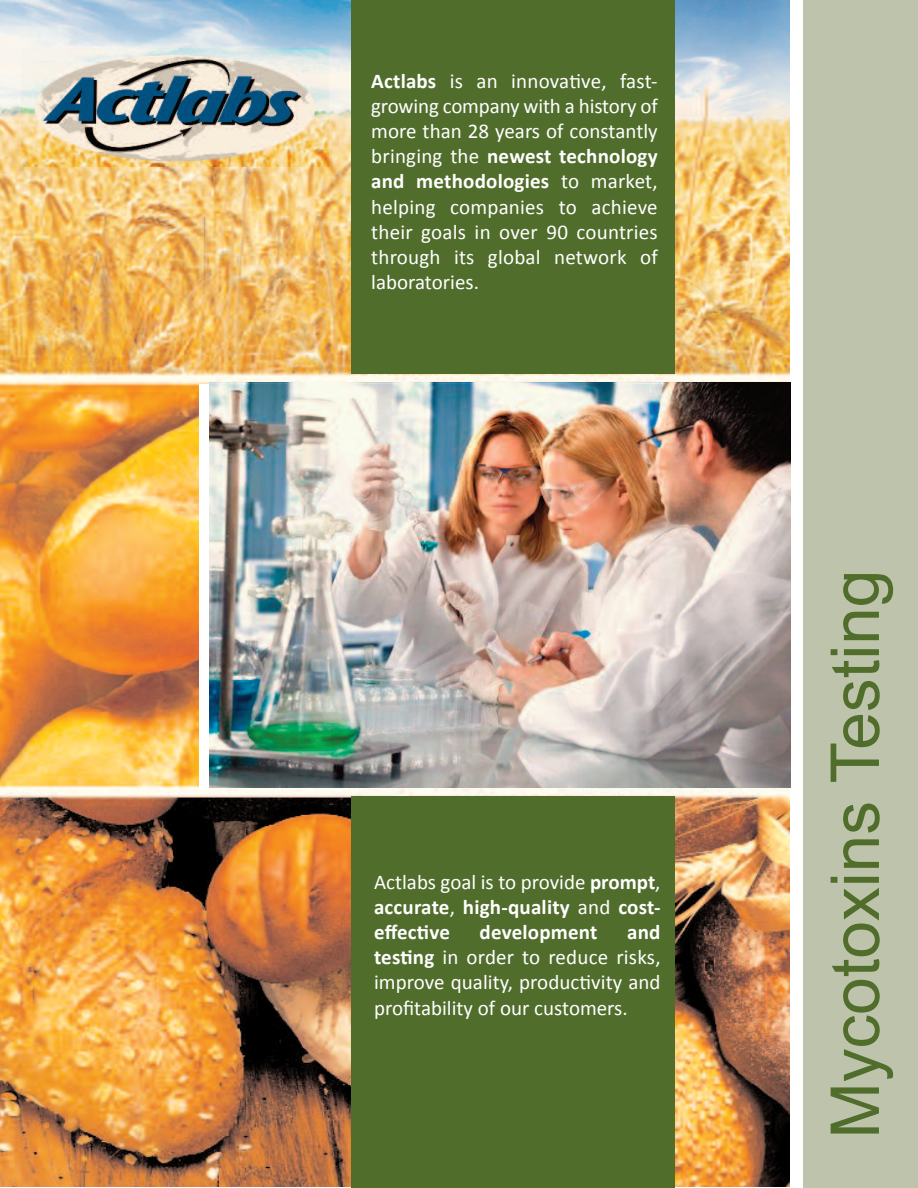
<style>
.page{position:relative;width:918px;height:1188px;background:#fff}
.page>*{position:absolute;margin:0;border:0;box-sizing:border-box;transform-origin:0 0}
.t1{font:67.5px "Arial";color:#506d2c}
.t2{font:21px/25.2px "Calibri";letter-spacing:.005em;color:#fff;text-align:justify}
.t3{font:700 21px/25.2px "Calibri";letter-spacing:.01em;color:#fff;text-align:justify}
.s1{font-weight:700}
.s2{font-weight:400}
</style>
<div class="page">
<img style="left:0;top:0;width:790px;height:1186px">
<div style="left:199px;top:384px;width:10px;height:405px;background:#fff"></div>
<div style="left:351px;top:0;width:324px;height:374px;background:#506d2c"></div>
<img style="left:209px;top:383px;width:581px;height:405px">
<div style="left:803px;top:0;width:115px;height:1188px;background:#bdc4ab"></div>
<img style="left:21px;top:49px;width:307px;height:118px">
<div style="left:351px;top:796px;width:324px;height:392px;background:#506d2c"></div>
<p class="t2" style="left:371px;top:70px;width:288px"><span class="s1">Actlabs</span> is an innovative, fast&shy;growing company with a history of more than 28 years of constantly bringing the <span class="s1">newest technology and methodologies</span> to market, helping companies to achieve their goals in over 90 countries through its global network of laboratories.</p>
<p class="t3" style="left:374px;top:871px;width:288px"><span class="s2">Actlabs goal is to provide</span> prompt<span class="s2">, </span>accurate<span class="s2">,</span> high-quality <span class="s2">and</span> cost&shy;effective</p>
<p class="t3" style="left:480px;top:921px;width:119px">development</p>
<p class="t2" style="left:374px;top:921px;width:288px;text-indent:253px"><span class="s1">and testing</span> in order to reduce risks, improve quality, productivity and profitability of our customers.</p>
<h1 class="t1" style="left:818px;top:1139px;width:570px;rotate:-90deg">Mycotoxins Testing</h1>
</div>
